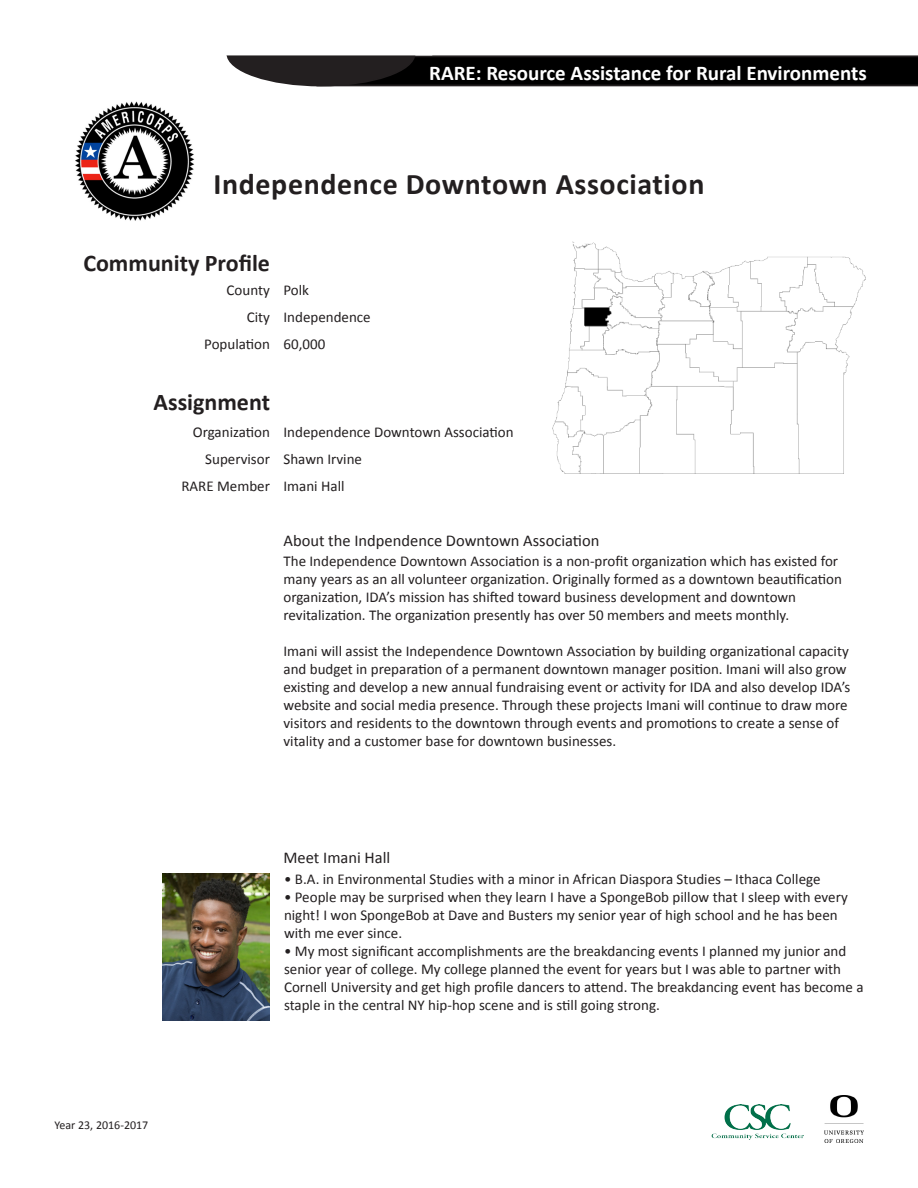
<style>
.page{position:relative;width:918px;height:1188px;background:#fff}
.page>*{position:absolute;margin:0;border:0;box-sizing:border-box;transform-origin:0 0}
.t1{font:700 30px "Calibri";letter-spacing:.02em;color:#231f20}
.t2{font:700 24px "Calibri";color:#231f20}
.t3{font:700 21px "Calibri";color:#fff}
.t4{font:16.5px "Calibri";color:#231f20}
.t5{font:15px/18px "Calibri";color:#231f20}
.t6{font:12px "Calibri";color:#231f20}
</style>
<div class="page">
<svg style="left:337px;top:55px;width:581px;height:31px;background:#070606"></svg>
<div style="left:227px;top:21px;width:188px;height:65px;background:#231f20;border-radius:50%"></div>
<div style="left:188px;top:11px;width:244px;height:44px;background:#fff"></div>
<img style="left:711px;top:1104px;width:92px;height:35px">
<img style="left:825px;top:1096px;width:38px;height:47px">
<img style="left:552px;top:242px;width:313px;height:232px">
<img style="left:75px;top:101px;width:120px;height:120px">
<img style="left:162px;top:873px;width:108px;height:148px">
<p class="t3" style="left:429px;top:59px;width:439px">RARE: Resource Assistance for Rural Environments</p>
<p class="t1" style="left:214px;top:165px;width:492px">Independence Downtown Association</p>
<p class="t2" style="left:83px;top:248px;width:188px">Community Profile</p>
<p class="t5" style="left:227px;top:281px;width:45px">County</p>
<p class="t5" style="left:247px;top:308px;width:25px">City</p>
<p class="t5" style="left:204px;top:335px;width:67px">Population</p>
<p class="t5" style="left:284px;top:281px;width:27px">Polk</p>
<p class="t5" style="left:284px;top:308px;width:89px">Independence</p>
<p class="t5" style="left:284px;top:335px;width:43px">60,000</p>
<p class="t2" style="left:154px;top:386px;width:118px">Assignment</p>
<p class="t5" style="left:193px;top:423px;width:79px">Organization</p>
<p class="t5" style="left:205px;top:450px;width:66px">Supervisor</p>
<p class="t5" style="left:181px;top:477px;width:90px">RARE Member</p>
<p class="t5" style="left:284px;top:423px;width:232px">Independence Downtown Association</p>
<p class="t5" style="left:284px;top:450px;width:80px">Shawn Irvine</p>
<p class="t5" style="left:284px;top:477px;width:63px">Imani Hall</p>
<p class="t4" style="left:284px;top:530px;width:317px">About the Indpendence Downtown Association</p>
<p class="t5" style="left:284px;top:553px;width:560px">The Independence Downtown Association is a non-profit organization which has existed for many years as an all volunteer organization. Originally formed as a downtown beautification organization, IDA’s mission has shifted toward business development and downtown revitalization. The organization presently has over 50 members and meets monthly.</p>
<p class="t5" style="left:284px;top:643px;width:568px">Imani will assist the Independence Downtown Association by building organizational capacity and budget in preparation of a permanent downtown manager position. Imani will also grow existing and develop a new annual fundraising event or activity for IDA and also develop IDA’s website and social media presence. Through these projects Imani will continue to draw more visitors and residents to the downtown through events and promotions to create a sense of vitality and a customer base for downtown businesses.</p>
<p class="t4" style="left:284px;top:847px;width:108px">Meet Imani Hall</p>
<p class="t5" style="left:284px;top:870px;width:538px">• B.A. in Environmental Studies with a minor in African Diaspora Studies – Ithaca College</p>
<p class="t5" style="left:284px;top:888px;width:565px">• People may be surprised when they learn I have a SpongeBob pillow that I sleep with every night! I won SpongeBob at Dave and Busters my senior year of high school and he has been with me ever since.</p>
<p class="t5" style="left:284px;top:942px;width:581px">• My most significant accomplishments are the breakdancing events I planned my junior and senior year of college. My college planned the event for years but I was able to partner with Cornell University and get high profile dancers to attend. The breakdancing event has become a staple in the central NY hip-hop scene and is still going strong.</p>
<p class="t6" style="left:55px;top:1117px;width:95px">Year 23, 2016-2017</p>
</div>
